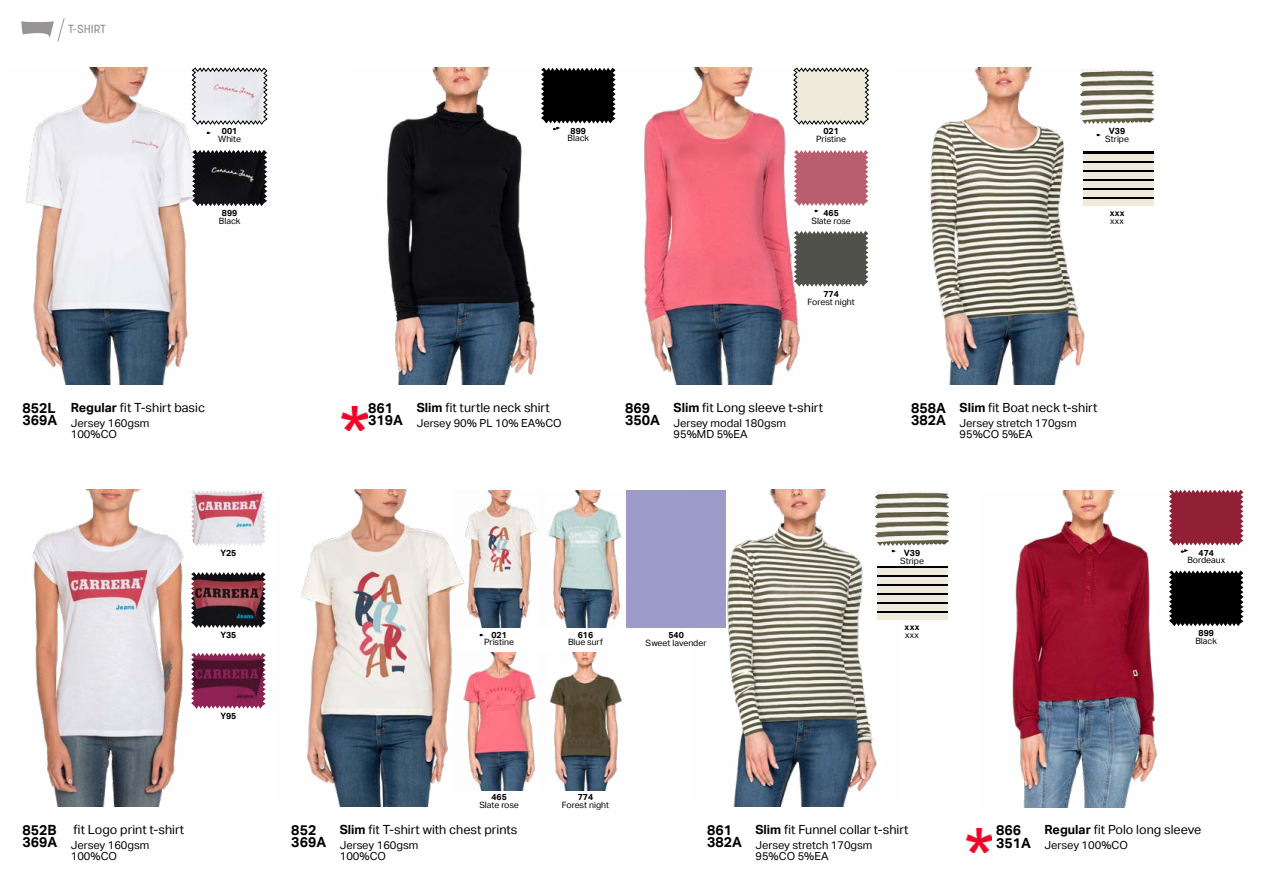
<style>
.page{position:relative;width:1263px;height:893px;background:#fff}
.page>*{position:absolute;margin:0;border:0;box-sizing:border-box;transform-origin:0 0}
.t1{font:700 14.1px/12.6px "Aktiv Grotesk";color:#000}
.t2{font:12.6px "Aktiv Grotesk";color:#000}
.t3{font:500 11.7px "Korolev";color:#979397}
.t4{font:11.1px/10.8px "Aktiv Grotesk";color:#000}
.t5{font:8.7px "Aktiv Grotesk";color:#000}
.t6{font:700 8.7px "Aktiv Grotesk";color:#000}
.s1{font-weight:700}
</style>
<div class="page">
<svg style="left:21px;top:18px;width:44px;height:24px"></svg>
<svg style="left:195px;top:67px;width:72px;height:58px;background:#d5d4d8"></svg>
<img style="left:25px;top:68px;width:192px;height:317px">
<img style="left:192px;top:150px;width:75px;height:56px">
<img style="left:930px;top:68px;width:175px;height:317px">
<img style="left:1080px;top:68px;width:74px;height:56px">
<img style="left:32px;top:490px;width:152px;height:317px">
<img style="left:191px;top:572px;width:75px;height:56px">
<img style="left:191px;top:653px;width:75px;height:56px">
<img style="left:191px;top:490px;width:75px;height:56px">
<img style="left:301px;top:490px;width:185px;height:317px">
<img style="left:453px;top:490px;width:84px;height:138px">
<img style="left:453px;top:653px;width:83px;height:137px">
<img style="left:548px;top:490px;width:74px;height:138px">
<img style="left:549px;top:653px;width:74px;height:137px">
<img style="left:644px;top:68px;width:173px;height:317px">
<svg style="left:794px;top:231px;width:74px;height:56px;background:#5f605b"></svg>
<svg style="left:793px;top:67px;width:76px;height:58px;background:#d9d6ca"></svg>
<svg style="left:794px;top:150px;width:74px;height:62px;background:#c47a88"></svg>
<img style="left:387px;top:68px;width:168px;height:317px">
<svg style="left:541px;top:68px;width:75px;height:62px;background:#2f2f2f"></svg>
<img style="left:342px;top:407px;width:25px;height:23px">
<img style="left:727px;top:490px;width:170px;height:317px">
<img style="left:875px;top:490px;width:74px;height:56px">
<img style="left:1012px;top:490px;width:176px;height:317px">
<svg style="left:1169px;top:570px;width:74px;height:56px;background:#161616"></svg>
<svg style="left:1169px;top:490px;width:74px;height:63px"></svg>
<img style="left:966px;top:829px;width:26px;height:23px">
<div style="left:626px;top:490px;width:100px;height:138px;background:#9d9cc8"></div>
<hr style="left:1083px;top:152px;width:71px;height:2px;background:#000">
<hr style="left:1083px;top:161px;width:71px;height:2px;background:#000">
<hr style="left:1083px;top:170px;width:71px;height:2px;background:#000">
<hr style="left:1083px;top:179px;width:71px;height:2px;background:#000">
<hr style="left:1083px;top:188px;width:71px;height:2px;background:#000">
<hr style="left:1083px;top:197px;width:71px;height:2px;background:#000">
<div style="left:1083px;top:154px;width:71px;height:7px;background:#eeeadc"></div>
<div style="left:1083px;top:163px;width:71px;height:7px;background:#eeeadc"></div>
<div style="left:1083px;top:172px;width:71px;height:7px;background:#eeeadc"></div>
<div style="left:1083px;top:181px;width:71px;height:7px;background:#eeeadc"></div>
<div style="left:1083px;top:190px;width:71px;height:7px;background:#eeeadc"></div>
<div style="left:1083px;top:199px;width:71px;height:7px;background:#eeeadc"></div>
<hr style="left:877px;top:566px;width:70px;height:2px;background:#000">
<hr style="left:877px;top:575px;width:70px;height:2px;background:#000">
<hr style="left:877px;top:584px;width:70px;height:2px;background:#000">
<hr style="left:877px;top:593px;width:70px;height:2px;background:#000">
<hr style="left:877px;top:602px;width:70px;height:2px;background:#000">
<hr style="left:877px;top:611px;width:70px;height:2px;background:#000">
<div style="left:877px;top:568px;width:70px;height:7px;background:#eeeadc"></div>
<div style="left:877px;top:577px;width:70px;height:7px;background:#eeeadc"></div>
<div style="left:877px;top:586px;width:70px;height:7px;background:#eeeadc"></div>
<div style="left:877px;top:595px;width:70px;height:7px;background:#eeeadc"></div>
<div style="left:877px;top:604px;width:70px;height:7px;background:#eeeadc"></div>
<div style="left:877px;top:613px;width:70px;height:7px;background:#eeeadc"></div>
<p class="t3" style="left:68px;top:22px;width:39px">T-SHIRT</p>
<p class="t6" style="left:222px;top:126px;width:17px">001</p>
<p class="t5" style="left:218px;top:134px;width:24px">White</p>
<p class="t6" style="left:222px;top:208px;width:17px">899</p>
<p class="t5" style="left:219px;top:216px;width:23px">Black</p>
<p class="t1" style="left:22px;top:402px;width:36px">852L<br>369A</p>
<p class="t2" style="left:71px;top:400px;width:136px"><span class="s1">Regular</span> fit T-shirt basic</p>
<p class="t4" style="left:71px;top:418px;width:80px">Jersey 160gsm<br>100%CO</p>
<p class="t6" style="left:571px;top:125px;width:17px">899</p>
<p class="t5" style="left:567px;top:133px;width:23px">Black</p>
<p class="t6" style="left:823px;top:126px;width:17px">021</p>
<p class="t5" style="left:816px;top:134px;width:31px">Pristine</p>
<p class="t6" style="left:1109px;top:126px;width:18px">V39</p>
<p class="t5" style="left:1105px;top:134px;width:25px">Stripe</p>
<p class="t6" style="left:823px;top:208px;width:17px">465</p>
<p class="t5" style="left:811px;top:216px;width:41px">Slate rose</p>
<p class="t6" style="left:1110px;top:208px;width:16px">xxx</p>
<p class="t5" style="left:1110px;top:216px;width:15px">xxx</p>
<p class="t6" style="left:823px;top:289px;width:17px">774</p>
<p class="t5" style="left:807px;top:296px;width:49px">Forest night</p>
<p class="t1" style="left:368px;top:402px;width:36px">861<br>319A</p>
<p class="t2" style="left:417px;top:400px;width:135px"><span class="s1">Slim</span> fit turtle neck shirt</p>
<p class="t4" style="left:417px;top:418px;width:147px">Jersey 90% PL 10% EA%CO</p>
<p class="t1" style="left:625px;top:402px;width:36px">869<br>350A</p>
<p class="t2" style="left:674px;top:400px;width:151px"><span class="s1">Slim</span> fit Long sleeve t-shirt</p>
<p class="t4" style="left:674px;top:418px;width:114px">Jersey modal 180gsm<br>95%MD 5%EA</p>
<p class="t1" style="left:911px;top:402px;width:36px">858A<br>382A</p>
<p class="t2" style="left:959px;top:400px;width:139px"><span class="s1">Slim</span> fit Boat neck t-shirt</p>
<p class="t4" style="left:959px;top:418px;width:119px">Jersey stretch 170gsm<br>95%CO 5%EA</p>
<p class="t1" style="left:22px;top:823px;width:36px">852B<br>369A</p>
<p class="t2" style="left:74px;top:822px;width:112px">fit Logo print t-shirt</p>
<p class="t4" style="left:71px;top:839px;width:80px">Jersey 160gsm<br>100%CO</p>
<p class="t6" style="left:220px;top:548px;width:18px">Y25</p>
<p class="t6" style="left:491px;top:629px;width:17px">021</p>
<p class="t5" style="left:484px;top:637px;width:31px">Pristine</p>
<p class="t6" style="left:220px;top:630px;width:18px">Y35</p>
<p class="t6" style="left:578px;top:629px;width:17px">616</p>
<p class="t5" style="left:568px;top:637px;width:36px">Blue surf</p>
<p class="t6" style="left:220px;top:711px;width:18px">Y95</p>
<p class="t6" style="left:491px;top:792px;width:17px">465</p>
<p class="t5" style="left:479px;top:800px;width:41px">Slate rose</p>
<p class="t1" style="left:291px;top:823px;width:36px">852<br>369A</p>
<p class="t2" style="left:340px;top:822px;width:179px"><span class="s1">Slim</span> fit T-shirt with chest prints</p>
<p class="t4" style="left:340px;top:839px;width:80px">Jersey 160gsm<br>100%CO</p>
<p class="t6" style="left:578px;top:792px;width:17px">774</p>
<p class="t5" style="left:562px;top:800px;width:49px">Forest night</p>
<p class="t6" style="left:668px;top:630px;width:17px">540</p>
<p class="t5" style="left:646px;top:638px;width:63px">Sweet lavender</p>
<p class="t6" style="left:904px;top:548px;width:18px">V39</p>
<p class="t5" style="left:900px;top:556px;width:25px">Stripe</p>
<p class="t6" style="left:905px;top:622px;width:16px">xxx</p>
<p class="t5" style="left:905px;top:630px;width:15px">xxx</p>
<p class="t1" style="left:707px;top:823px;width:36px">861<br>382A</p>
<p class="t2" style="left:755px;top:822px;width:155px"><span class="s1">Slim</span> fit Funnel collar t-shirt</p>
<p class="t4" style="left:755px;top:839px;width:119px">Jersey stretch 170gsm<br>95%CO 5%EA</p>
<p class="t6" style="left:1198px;top:547px;width:17px">474</p>
<p class="t5" style="left:1187px;top:555px;width:39px">Bordeaux</p>
<p class="t6" style="left:1198px;top:628px;width:17px">899</p>
<p class="t5" style="left:1195px;top:636px;width:23px">Black</p>
<p class="t1" style="left:996px;top:824px;width:36px">866<br>351A</p>
<p class="t2" style="left:1045px;top:822px;width:158px"><span class="s1">Regular</span> fit Polo long sleeve</p>
<p class="t4" style="left:1045px;top:840px;width:85px">Jersey 100%CO</p>
</div>
